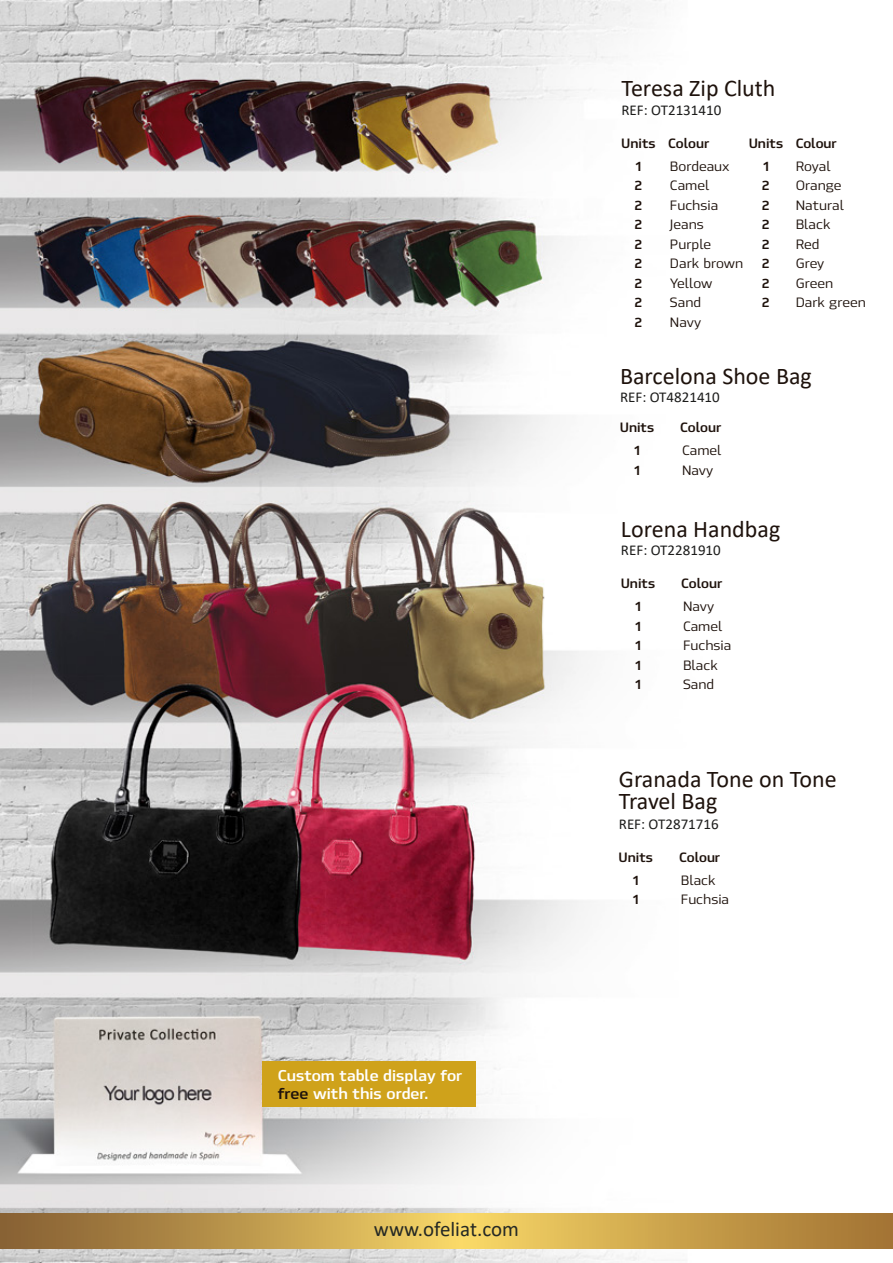
<style>
.page{position:relative;width:893px;height:1263px;background:#fff}
.page>*{position:absolute;margin:0;border:0;box-sizing:border-box;transform-origin:0 0}
.t1{font:24px/22.5px "Calibri";color:#1e120c}
.t2{font:21px "Calibri";color:#252925}
.t3{font:700 15.6px/17.1px "Hackman";color:#fff}
.t4{font:15px "Calibri";color:#1c1c1b}
.t5{font:500 13.5px/19.5px "Hackman";color:#1e120c}
.t6{font:700 13.5px/19.5px "Hackman";color:#1e120c;text-align:justify}
.s1{color:#1e120c}
</style>
<div class="page">
<img style="left:0;top:0;width:893px;height:1263px">
<div style="left:262px;top:1061px;width:214px;height:46px;background:#cfa21b"></div>
<svg style="left:0;top:1214px;width:893px;height:34px;background:#c39d4c"></svg>
<p class="t3" style="left:278px;top:1066px;width:186px">Custom table display for <span class="s1">free</span> with this order.</p>
<h2 class="t2" style="left:374px;top:1215px;width:146px">www.ofeliat.com</h2>
<h1 class="t1" style="left:621px;top:77px;width:156px">Teresa Zip Cluth</h1>
<p class="t4" style="left:621px;top:99px;width:101px">REF: OT2131410</p>
<p class="t6" style="left:621px;top:132px;width:90px">Units Colour</p>
<p class="t6" style="left:749px;top:132px;width:90px">Units Colour</p>
<p class="t6" style="left:635px;top:155px;width:9px">1<br>2<br>2<br>2<br>2<br>2<br>2<br>2<br>2</p>
<p class="t5" style="left:670px;top:155px;width:75px">Bordeaux<br>Camel<br>Fuchsia<br>Jeans<br>Purple<br>Dark brown<br>Yellow<br>Sand<br>Navy</p>
<p class="t5" style="left:796px;top:155px;width:72px">Royal<br>Orange<br>Natural<br>Black<br>Red<br>Grey<br>Green<br>Dark green</p>
<p class="t6" style="left:762px;top:155px;width:9px">1<br>2<br>2<br>2<br>2<br>2<br>2<br>2</p>
<h1 class="t1" style="left:620px;top:364px;width:193px">Barcelona Shoe Bag</h1>
<p class="t4" style="left:620px;top:387px;width:101px">REF: OT4821410</p>
<p class="t6" style="left:620px;top:417px;width:36px">Units</p>
<p class="t6" style="left:680px;top:417px;width:43px">Colour</p>
<p class="t6" style="left:634px;top:439px;width:7px">1<br>1</p>
<p class="t5" style="left:682px;top:440px;width:41px">Camel<br>Navy</p>
<h1 class="t1" style="left:621px;top:517px;width:161px">Lorena Handbag</h1>
<p class="t4" style="left:621px;top:540px;width:101px">REF: OT2281910</p>
<p class="t6" style="left:621px;top:573px;width:36px">Units</p>
<p class="t6" style="left:681px;top:573px;width:43px">Colour</p>
<p class="t6" style="left:635px;top:596px;width:7px">1<br>1<br>1<br>1<br>1</p>
<p class="t5" style="left:683px;top:596px;width:50px">Navy<br>Camel<br>Fuchsia<br>Black<br>Sand</p>
<h1 class="t1" style="left:619px;top:767px;width:219px">Granada Tone on Tone<br>Travel Bag</h1>
<p class="t4" style="left:619px;top:813px;width:101px">REF: OT2871716</p>
<p class="t6" style="left:619px;top:846px;width:36px">Units</p>
<p class="t6" style="left:679px;top:846px;width:43px">Colour</p>
<p class="t6" style="left:633px;top:869px;width:7px">1<br>1</p>
<p class="t5" style="left:681px;top:869px;width:50px">Black<br>Fuchsia</p>
</div>
